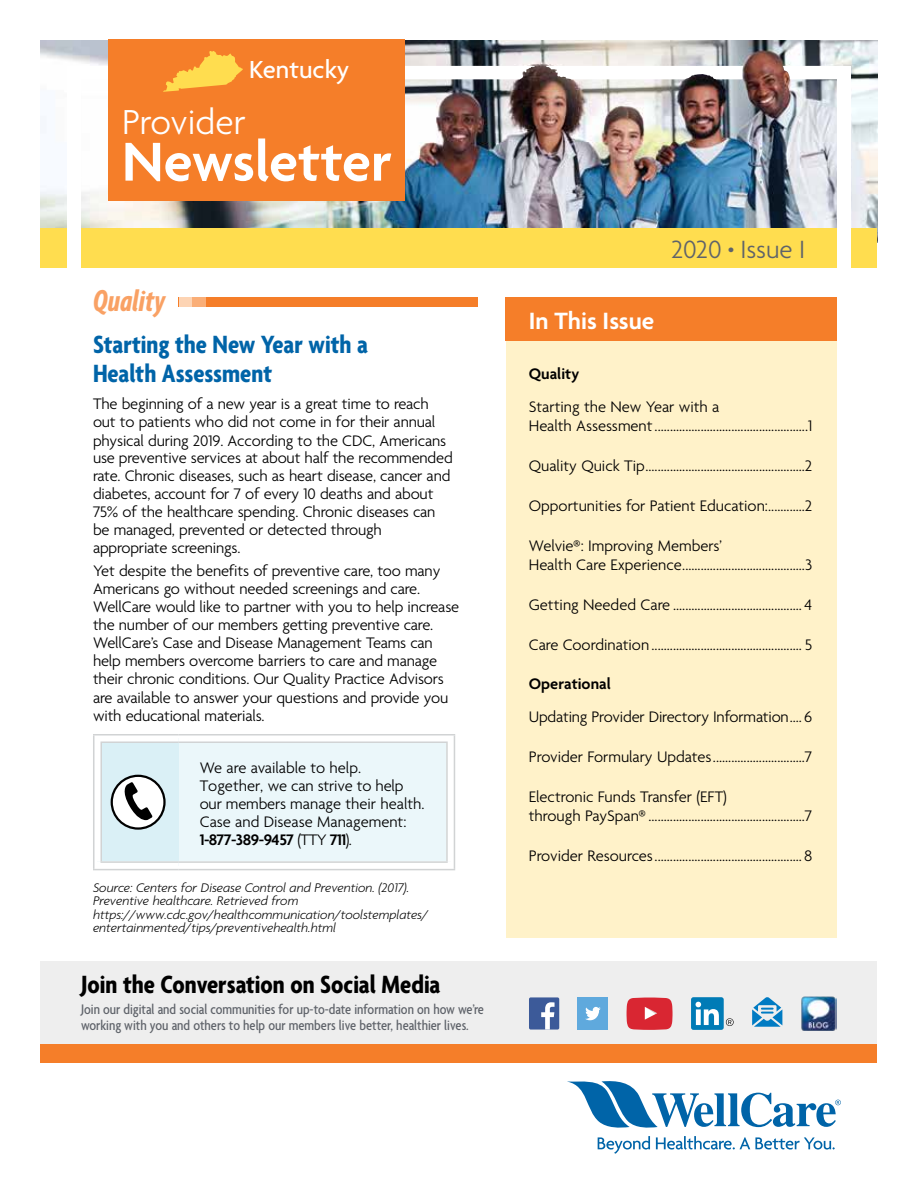
<style>
.page{position:relative;width:918px;height:1188px;background:#fff}
.page>*{position:absolute;margin:0;border:0;box-sizing:border-box;transform-origin:0 0}
.t1{font:600 59.25px "Agenda";color:#fff}
.t2{font:300 37.5px "Agenda";color:#fff}
.t3{font:italic 32.7px "Agenda Bold Extra Cond";letter-spacing:.01em;color:#f9a164}
.t4{font:700 condensed 27px/28.5px "Agenda";color:#0064a8}
.t5{font:700 condensed 27px "Agenda";color:#000}
.t6{font:300 27px "Agenda";color:#5f636a}
.t7{font:500 26.7px "Agenda";color:#fff}
.t8{font:600 25.5px "Agenda";color:#fff}
.t9{font:300 16.5px/18px "Agenda";letter-spacing:-.01em;color:#000}
.t10{font:600 16.5px "Agenda";color:#000}
.t11{font:500 condensed 15px/16.5px "Agenda";color:#5f636a}
.t12{font:italic 300 13.5px/13.5px "Agenda";color:#000}
.s1{font-weight:600}
.s2{font-weight:600;font-size:15px}
</style>
<div class="page">
<div style="left:507px;top:341px;width:330px;height:596px;background:#fff2c9"></div>
<div style="left:506px;top:297px;width:331px;height:44px;background:#f57e29"></div>
<div style="left:179px;top:297px;width:299px;height:9px;background:#f57e29"></div>
<div style="left:179px;top:297px;width:13px;height:9px;background:#fdd4b4"></div>
<div style="left:192px;top:297px;width:13px;height:9px;background:#faae77"></div>
<div style="left:98px;top:739px;width:81px;height:127px;background:#daf0f6"></div>
<div style="left:179px;top:739px;width:272px;height:127px;background:#ebf7fa"></div>
<div style="left:179px;top:734px;width:276px;height:9px;background:#fff"></div>
<svg style="left:448px;top:743px;width:6px;height:118px"></svg>
<div style="left:179px;top:861px;width:276px;height:9px;background:#fff"></div>
<div style="left:93px;top:734px;width:86px;height:9px;background:#fff"></div>
<div style="left:93px;top:743px;width:9px;height:118px;background:#fff"></div>
<div style="left:93px;top:861px;width:86px;height:9px;background:#fff"></div>
<hr style="left:179px;top:734px;width:276px;height:2px;background:#d1d3d4">
<hr style="left:179px;top:741px;width:269px;height:2px;background:#d1d3d4">
<hr style="left:446px;top:743px;width:2px;height:118px;background:#d1d3d4">
<hr style="left:454px;top:736px;width:1px;height:133px;background:#d1d3d4">
<hr style="left:179px;top:861px;width:269px;height:2px;background:#d1d3d4">
<hr style="left:179px;top:869px;width:276px;height:1px;background:#d1d3d4">
<hr style="left:93px;top:734px;width:86px;height:2px;background:#d1d3d4">
<hr style="left:100px;top:741px;width:79px;height:2px;background:#d1d3d4">
<hr style="left:93px;top:736px;width:2px;height:133px;background:#d1d3d4">
<hr style="left:100px;top:743px;width:2px;height:118px;background:#d1d3d4">
<hr style="left:100px;top:861px;width:79px;height:2px;background:#d1d3d4">
<hr style="left:93px;top:869px;width:86px;height:1px;background:#d1d3d4">
<svg style="left:112px;top:776px;width:52px;height:53px"></svg>
<div style="left:111px;top:775px;width:55px;height:55px;border:2px solid #000;border-radius:50%"></div>
<svg style="left:121px;top:782px;width:32px;height:38px"></svg>
<img style="left:40px;top:40px;width:838px;height:188px">
<div style="left:40px;top:961px;width:838px;height:85px;background:#eee"></div>
<div style="left:40px;top:228px;width:838px;height:40px;background:#ffdd4f"></div>
<div style="left:68px;top:66px;width:13px;height:215px;background:#fff"></div>
<div style="left:837px;top:66px;width:13px;height:209px;background:#fff"></div>
<div style="left:108px;top:39px;width:297px;height:162px;background:#f57e29"></div>
<img style="left:68px;top:51px;width:782px;height:41px">
<div style="left:40px;top:1044px;width:838px;height:19px;background:#f57e29"></div>
<div style="left:529px;top:997px;width:30px;height:33px;background:#3c5a99;border-radius:2px"></div>
<svg style="left:541px;top:1002px;width:14px;height:28px"></svg>
<div style="left:578px;top:998px;width:30px;height:32px;background:#5fa9dd"></div>
<svg style="left:585px;top:1007px;width:16px;height:13px"></svg>
<div style="left:691px;top:997px;width:33px;height:33px;background:#007bb6;border-radius:2px"></div>
<svg style="left:696px;top:1002px;width:23px;height:23px"></svg>
<svg style="left:726px;top:1018px;width:8px;height:8px"></svg>
<svg style="left:752px;top:997px;width:30px;height:30px"></svg>
<img style="left:801px;top:996px;width:36px;height:35px">
<svg style="left:627px;top:998px;width:46px;height:32px"></svg>
<svg style="left:567px;top:1081px;width:274px;height:47px"></svg>
<svg style="left:598px;top:1136px;width:52px;height:18px"></svg>
<svg style="left:656px;top:1136px;width:179px;height:14px"></svg>
<p class="t7" style="left:249px;top:53px;width:102px">Kentucky</p>
<h1 class="t2" style="left:122px;top:100px;width:125px">Provider</h1>
<h1 class="t1" style="left:122px;top:125px;width:271px">Newsletter</h1>
<h1 class="t3" style="left:93px;top:282px;width:74px">Quality</h1>
<h2 class="t4" style="left:93px;top:330px;width:276px">Starting the New Year with a<br>Health Assessment</h2>
<p class="t9" style="left:93px;top:395px;width:361px">The beginning of a new year is a great time to reach out to patients who did not come in for their annual physical during 2019. According to the CDC, Americans use preventive services at about half the recommended rate. Chronic diseases, such as heart disease, cancer and diabetes, account for 7 of every 10 deaths and about 75% of the healthcare spending. Chronic diseases can be managed, prevented or detected through appropriate screenings.</p>
<p class="t9" style="left:93px;top:561px;width:368px">Yet despite the benefits of preventive care, too many Americans go without needed screenings and care.<br>WellCare would like to partner with you to help increase the number of our members getting preventive care.<br>WellCare’s Case and Disease Management Teams can help members overcome barriers to care and manage their chronic conditions. Our Quality Practice Advisors are available to answer your questions and provide you with educational materials.</p>
<p class="t9" style="left:200px;top:758px;width:226px">We are available to help.<br>Together, we can strive to help our members manage their health.<br>Case and Disease Management:<br><span class="s1">1-877-389-9457</span> (TTY <span class="s1">711</span>).</p>
<p class="t12" style="left:93px;top:880px;width:337px">Source: Centers for Disease Control and Prevention. (2017).<br>Preventive healthcare. Retrieved from https://www.cdc.gov/healthcommunication/toolstemplates/ entertainmented/tips/preventivehealth.html</p>
<p class="t5" style="left:81px;top:968px;width:361px">Join the Conversation on Social Media</p>
<p class="t11" style="left:81px;top:1000px;width:404px">Join our digital and social communities for up-to-date information on how we’re working with you and others to help our members live better, healthier lives.</p>
<h3 class="t6" style="left:671px;top:233px;width:136px">2020 <span class="s2">•</span> Issue I</h3>
<h2 class="t8" style="left:529px;top:305px;width:127px">In This Issue</h2>
<p class="t10" style="left:529px;top:363px;width:52px">Quality</p>
<p class="t9" style="left:529px;top:396px;width:285px;line-height:19.5px">Starting the New Year with a<br>Health Assessment..................................................1</p>
<p class="t9" style="left:529px;top:456px;width:285px">Quality Quick Tip....................................................2</p>
<p class="t9" style="left:529px;top:496px;width:285px">Opportunities for Patient Education:............2</p>
<p class="t9" style="left:529px;top:535px;width:285px;line-height:19.5px">Welvie®: Improving Members’<br>Health Care Experience........................................3</p>
<p class="t9" style="left:529px;top:595px;width:285px">Getting Needed Care .......................................... 4</p>
<p class="t9" style="left:529px;top:635px;width:285px">Care Coordination................................................. 5</p>
<p class="t10" style="left:529px;top:674px;width:84px">Operational</p>
<p class="t9" style="left:529px;top:708px;width:285px">Updating Provider Directory Information 6</p>
<p class="t9" style="left:790px;top:708px;width:14px">....</p>
<p class="t9" style="left:529px;top:747px;width:285px">Provider Formulary Updates..............................7</p>
<p class="t9" style="left:529px;top:786px;width:285px;line-height:19.5px">Electronic Funds Transfer (EFT)<br>through PaySpan®...................................................7</p>
<p class="t9" style="left:529px;top:846px;width:285px">Provider Resources................................................8</p>
</div>
